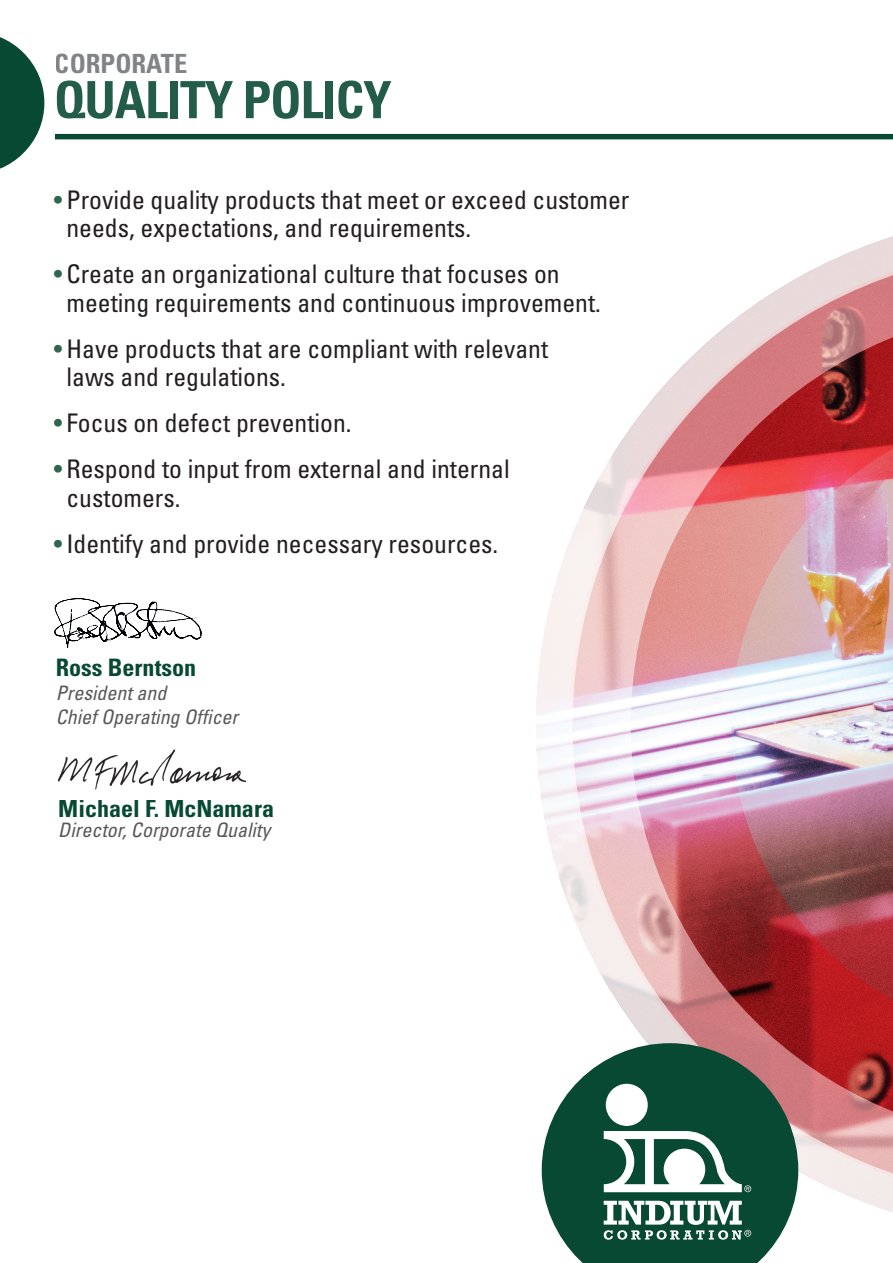
<style>
.page{position:relative;width:893px;height:1263px;background:#fff}
.page>*{position:absolute;margin:0;border:0;box-sizing:border-box;transform-origin:0 0}
.t1{font:700 condensed 51.3px "Univers LT Std";letter-spacing:-.02em;color:#074932}
.t2{font:700 condensed 26.55px "Univers LT Std";color:#727477}
.t3{font:condensed 25.65px/28.3px "Univers LT Std";color:#231f20}
.Green_Bullets{font:700 condensed 24px "Univers LT Std";color:#074932}
.Green_Bullets-2{font:italic condensed 19.95px "Univers LT Std";color:#57585a}
.s1{color:#306550}
</style>
<div class="page">
<img style="left:536px;top:236px;width:357px;height:976px">
<img style="left:57px;top:749px;width:188px;height:41px">
<svg style="left:0;top:37px;width:45px;height:132px"></svg>
<div style="left:55px;top:134px;width:838px;height:5px;background:#074932"></div>
<img style="left:54px;top:598px;width:149px;height:50px">
<svg style="left:542px;top:1043px;width:256px;height:220px;background:#3c6756"></svg>
<svg style="left:604px;top:1201px;width:147px;height:39px"></svg>
<svg style="left:604px;top:1131px;width:147px;height:61px"></svg>
<div style="left:606px;top:1084px;width:42px;height:42px;background:#fff;border-radius:50%"></div>
<p class="t2" style="left:55px;top:47px;width:134px">CORPORATE</p>
<h1 class="t1" style="left:54px;top:68px;width:339px">QUALITY POLICY</h1>
<p class="t3" style="left:66px;top:185px;width:564px;text-indent:-13px"><span class="s1">•</span> Provide quality products that meet or exceed customer needs, expectations, and requirements.</p>
<p class="t3" style="left:66px;top:259px;width:536px;text-indent:-13px"><span class="s1">•</span> Create an organizational culture that focuses on meeting requirements and continuous improvement.</p>
<p class="t3" style="left:66px;top:334px;width:483px;text-indent:-13px"><span class="s1">•</span> Have products that are compliant with relevant laws and regulations.</p>
<p class="t3" style="left:54px;top:409px;width:299px"><span class="s1">•</span> Focus on defect prevention.</p>
<p class="t3" style="left:66px;top:455px;width:445px;text-indent:-13px"><span class="s1">•</span> Respond to input from external and internal customers.</p>
<p class="t3" style="left:54px;top:529px;width:446px"><span class="s1">•</span>Identify and provide necessary resources.</p>
<p class="Green_Bullets" style="left:56px;top:652px;width:142px">Ross Berntson</p>
<p class="Green_Bullets-2" style="left:56px;top:680px;width:112px">President and</p>
<p class="Green_Bullets-2" style="left:56px;top:704px;width:184px">Chief Operating Officer</p>
<p class="Green_Bullets" style="left:58px;top:794px;width:217px">Michael F. McNamara</p>
<p class="Green_Bullets-2" style="left:58px;top:818px;width:214px">Director, Corporate Quality</p>
</div>
